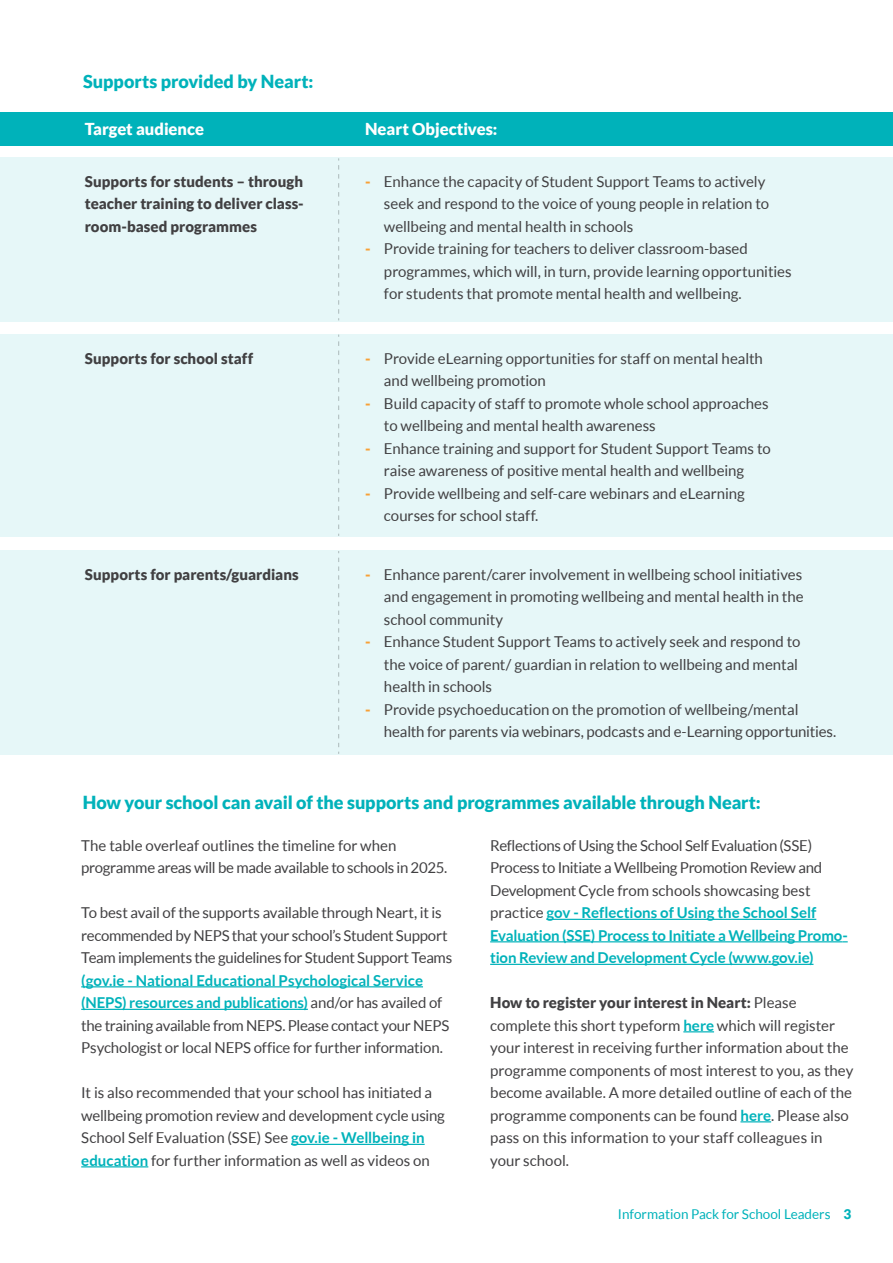
<style>
.page{position:relative;width:893px;height:1263px;background:#fff}
.page>*{position:absolute;margin:0;border:0;box-sizing:border-box;transform-origin:0 0}
.t1{font:900 18px "Lato";letter-spacing:-.005em;color:#00b2ba}
.t2{font:900 16.5px "Lato";color:#fff}
.t3{font:15px/22.5px "Lato";letter-spacing:-.005em;color:#414042}
.t4{font:900 15px/22.5px "Lato";letter-spacing:.005em;color:#414042;text-align:justify}
.t5{font:13.5px "Lato";color:#00b2ba}
.s1{font-weight:900;color:#f8a036}
.s2{font-weight:700;color:#00b2ba}
.s3{font-weight:900}
</style>
<div class="page">
<div style="left:0;top:157px;width:893px;height:164px;background:#e6f7f8"></div>
<hr style="left:546px;top:919px;width:270px;height:1px;background:#00b2ba">
<hr style="left:490px;top:941px;width:352px;height:1px;background:#00b2ba">
<hr style="left:490px;top:964px;width:323px;height:1px;background:#00b2ba">
<hr style="left:683px;top:1031px;width:31px;height:1px;background:#00b2ba">
<hr style="left:740px;top:1121px;width:31px;height:1px;background:#00b2ba">
<hr style="left:81px;top:986px;width:342px;height:1px;background:#00b2ba">
<hr style="left:81px;top:1009px;width:227px;height:1px;background:#00b2ba">
<hr style="left:291px;top:1144px;width:134px;height:1px;background:#00b2ba">
<hr style="left:81px;top:1166px;width:67px;height:1px;background:#00b2ba">
<div style="left:0;top:335px;width:893px;height:202px;background:#e6f7f8"></div>
<div style="left:0;top:551px;width:893px;height:204px;background:#e6f7f8"></div>
<svg style="left:338px;top:158px;width:1px;height:162px"></svg>
<svg style="left:338px;top:334px;width:1px;height:202px"></svg>
<svg style="left:338px;top:551px;width:1px;height:203px"></svg>
<div style="left:0;top:112px;width:893px;height:33px;background:#00b2ba"></div>
<p class="t1" style="left:83px;top:71px;width:232px">Supports provided by Neart:</p>
<p class="t2" style="left:85px;top:119px;width:121px">Target audience</p>
<p class="t2" style="left:365px;top:119px;width:134px">Neart Objectives:</p>
<p class="t4" style="left:85px;top:170px;width:220px">Supports for students – through teacher training to deliver class&shy;room-based programmes</p>
<p class="t3" style="left:384px;top:170px;width:387px;text-indent:-19px"><span class="s1">-</span> Enhance the capacity of Student Support Teams to actively seek and respond to the voice of young people in relation to wellbeing and mental health in schools</p>
<p class="t3" style="left:384px;top:237px;width:409px;text-indent:-19px"><span class="s1">-</span> Provide training for teachers to deliver classroom-based programmes, which will, in turn, provide learning opportunities for students that promote mental health and wellbeing.</p>
<p class="t4" style="left:85px;top:347px;width:170px">Supports for school staff</p>
<p class="t3" style="left:384px;top:347px;width:380px;text-indent:-19px"><span class="s1">-</span> Provide eLearning opportunities for staff on mental health and wellbeing promotion</p>
<p class="t3" style="left:384px;top:392px;width:386px;text-indent:-19px"><span class="s1">-</span> Build capacity of staff to promote whole school approaches to wellbeing and mental health awareness</p>
<p class="t3" style="left:365px;top:437px;width:407px;text-align:center"><span class="s1">-</span> Enhance training and support for Student Support Teams to raise awareness of positive mental health and wellbeing</p>
<p class="t3" style="left:384px;top:482px;width:362px;text-indent:-19px"><span class="s1">-</span> Provide wellbeing and self-care webinars and eLearning courses for school staff.</p>
<p class="t4" style="left:85px;top:563px;width:215px">Supports for parents/guardians</p>
<p class="t3" style="left:384px;top:563px;width:421px;text-align:justify;text-indent:-19px"><span class="s1">-</span> Enhance parent/carer involvement in wellbeing school initiatives and engagement in promoting wellbeing and mental health in the school community</p>
<p class="t3" style="left:384px;top:631px;width:418px;text-indent:-19px"><span class="s1">-</span> Enhance Student Support Teams to actively seek and respond to the voice of parent/ guardian in relation to wellbeing and mental health in schools</p>
<p class="t3" style="left:384px;top:698px;width:454px;text-indent:-19px"><span class="s1">-</span> Provide psychoeducation on the promotion of wellbeing/mental health for parents via webinars, podcasts and e-Learning opportunities.</p>
<p class="t1" style="left:83px;top:792px;width:680px">How your school can avail of the supports and programmes available through Neart:</p>
<p class="t3" style="left:490px;top:834px;width:359px">Reflections of Using the School Self Evaluation (SSE)<br>Process to Initiate a Wellbeing Promotion Review and Development Cycle from schools showcasing best practice <span class="s2">gov - Reflections of Using the School Self Evaluation (SSE) Process to Initiate a Wellbeing Promo&shy;tion Review and Development Cycle (www.gov.ie)</span></p>
<p class="t3" style="left:490px;top:992px;width:365px"><span class="s3">How to register your interest in Neart:</span> Please complete this short typeform <span class="s2">here</span> which will register your interest in receiving further information about the programme components of most interest to you, as they become available. A more detailed outline of each of the programme components can be found <span class="s2">here</span>. Please also pass on this information to your staff colleagues in your school.</p>
<p class="t3" style="left:81px;top:834px;width:368px">The table overleaf outlines the timeline for when programme areas will be made available to schools in 2025.</p>
<p class="t3" style="left:81px;top:902px;width:372px">To best avail of the supports available through Neart, it is recommended by NEPS that your school’s Student Support<br>Team implements the guidelines for Student Support Teams</p>
<p class="t3" style="left:81px;top:969px;width:370px"><span class="s2">(gov.ie - National Educational Psychological Service (NEPS) resources and publications)</span> and/or has availed of the training available from NEPS. Please contact your NEPS Psychologist or local NEPS office for further information.</p>
<p class="t3" style="left:81px;top:1082px;width:365px">It is also recommended that your school has initiated a wellbeing promotion review and development cycle using School Self Evaluation (SSE) See <span class="s2">gov.ie - Wellbeing in education</span> for further information as well as videos on</p>
<p class="t5" style="left:618px;top:1207px;width:235px">Information Pack for School Leaders <span class="s3">3</span></p>
</div>
